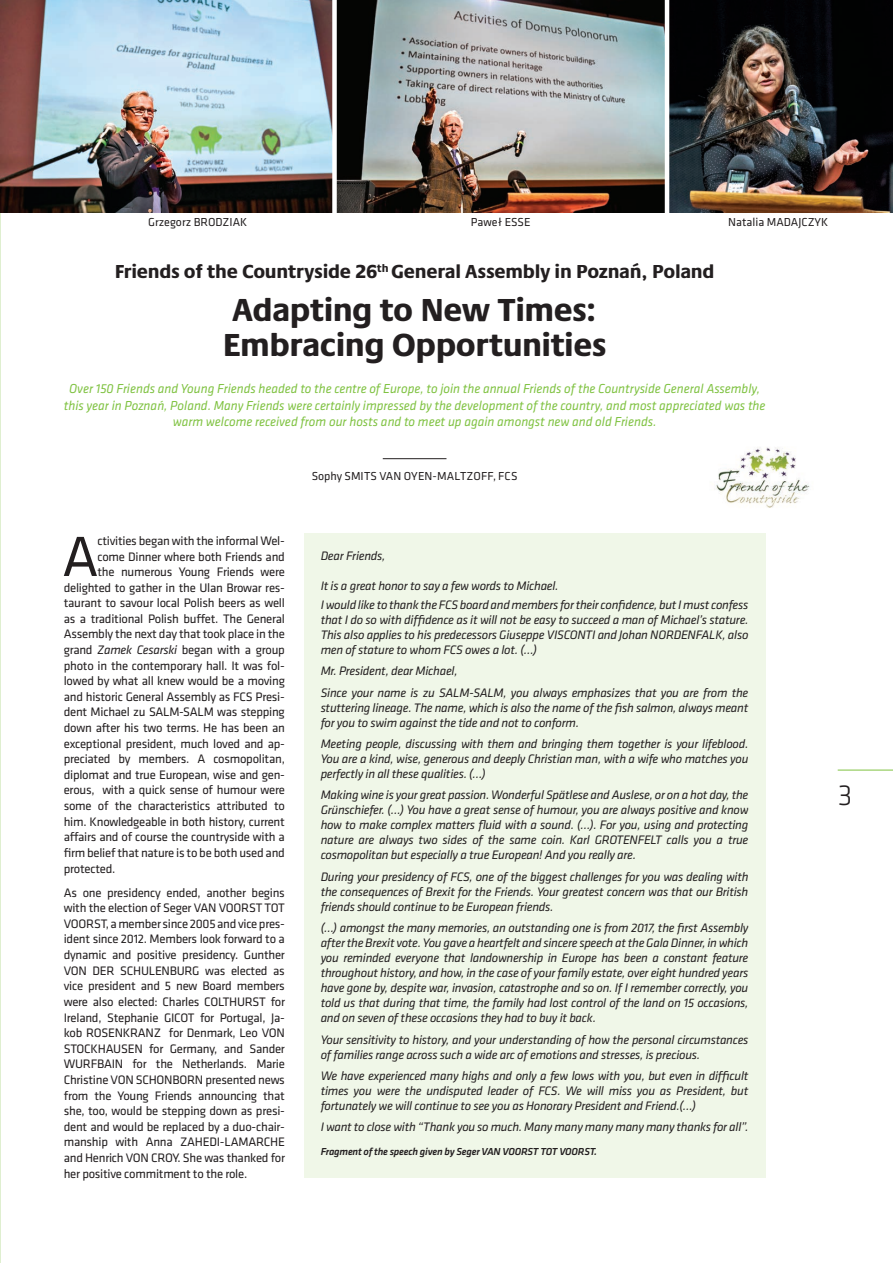
<style>
.page{position:relative;width:893px;height:1263px;background:#fff}
.page>*{position:absolute;margin:0;border:0;box-sizing:border-box;transform-origin:0 0}
.t1{font:58.65px "Klavika";color:#231f20}
.Default{font:800 33px/34.5px "Praxis Next";letter-spacing:-.015em;color:#231f20}
.t2{font:300 30px "Klavika";color:#231f20}
.Default-2{font:800 19.5px "Praxis Next";letter-spacing:-.015em;color:#231f20}
.GR_TITEL{font:italic 13.5px/16.5px "Klavika";letter-spacing:-.005em;color:#7fc241;text-align:center}
.t3{font:italic 12.75px/15px "Klavika";letter-spacing:-.02em;color:#231f20;text-align:justify}
.t4{font:12.75px/15.6px "Klavika";letter-spacing:-.02em;color:#231f20;text-align:justify}
.Heading_4{font:12px "Klavika";color:#231f20}
.t5{font:italic 500 10.5px "Klavika";letter-spacing:-.02em;color:#231f20}
.s1{font-style:italic}
</style>
<div class="page">
<hr style="left:838px;top:770px;width:55px;height:1px;background:#7fc241">
<hr style="left:383px;top:458px;width:63px;height:1px;background:#231f20">
<div style="left:304px;top:533px;width:461px;height:645px;background:#f0f7e8"></div>
<img style="left:0;top:0;width:332px;height:213px">
<img style="left:337px;top:0;width:328px;height:213px">
<img style="left:669px;top:0;width:224px;height:213px">
<img style="left:716px;top:447px;width:94px;height:61px">
<p class="Heading_4" style="left:148px;top:215px;width:101px">Grzegorz BRODZIAK</p>
<p class="Heading_4" style="left:471px;top:215px;width:61px">Paweł ESSE</p>
<p class="Heading_4" style="left:728px;top:215px;width:101px">Natalia MADAJCZYK</p>
<p class="Default-2" style="left:115px;top:256px;width:601px">Friends of the Countryside 26<sup>th</sup> General Assembly in Poznań, Poland</p>
<p class="Default" style="left:223px;top:291px;width:385px">Adapting to New Times:<br>Embracing Opportunities</p>
<p class="GR_TITEL" style="left:64px;top:381px;width:703px">Over 150 Friends and Young Friends headed to the centre of Europe, to join the annual Friends of the Countryside General Assembly, this year in Poznań, Poland. Many Friends were certainly impressed by the development of the country, and most appreciated was the warm welcome received from our hosts and to meet up again amongst new and old Friends.</p>
<p class="Heading_4" style="left:312px;top:470px;width:207px">Sophy SMITS VAN OYEN-MALTZOFF, FCS</p>
<p class="t1" style="left:62px;top:525px;width:38px">A</p>
<p class="t4" style="left:97px;top:534px;width:189px">ctivities began with the informal Wel-</p>
<p class="t4" style="left:97px;top:549px;width:189px">come Dinner where both Friends and</p>
<p class="t4" style="left:97px;top:564px;width:189px">the numerous Young Friends were</p>
<p class="t4" style="left:64px;top:580px;width:223px">delighted to gather in the Ulan Browar res-</p>
<p class="t4" style="left:64px;top:595px;width:223px">taurant to savour local Polish beers as well</p>
<p class="t4" style="left:64px;top:611px;width:223px">as a traditional Polish buffet. The General</p>
<p class="t4" style="left:64px;top:627px;width:223px">Assembly the next day that took place in the</p>
<p class="t4" style="left:64px;top:642px;width:223px">grand <span class="s1">Zamek Cesarski</span> began with a group</p>
<p class="t4" style="left:64px;top:658px;width:223px">photo in the contemporary hall. It was fol-</p>
<p class="t4" style="left:64px;top:673px;width:223px">lowed by what all knew would be a moving</p>
<p class="t4" style="left:64px;top:689px;width:223px">and historic General Assembly as FCS Presi-</p>
<p class="t4" style="left:64px;top:705px;width:223px">dent Michael zu SALM-SALM was stepping</p>
<p class="t4" style="left:64px;top:720px;width:223px">down after his two terms. He has been an</p>
<p class="t4" style="left:64px;top:736px;width:223px">exceptional president, much loved and ap-</p>
<p class="t4" style="left:64px;top:751px;width:223px">preciated by members. A cosmopolitan,</p>
<p class="t4" style="left:64px;top:767px;width:223px">diplomat and true European, wise and gen-</p>
<p class="t4" style="left:64px;top:783px;width:223px">erous, with a quick sense of humour were</p>
<p class="t4" style="left:64px;top:798px;width:223px">some of the characteristics attributed to</p>
<p class="t4" style="left:64px;top:814px;width:223px">him. Knowledgeable in both history, current</p>
<p class="t4" style="left:64px;top:829px;width:223px">affairs and of course the countryside with a</p>
<p class="t4" style="left:64px;top:845px;width:223px">firm belief that nature is to be both used and</p>
<p class="t4" style="left:64px;top:861px;width:53px">protected.</p>
<p class="t4" style="left:64px;top:885px;width:223px">As one presidency ended, another begins with the election of Seger VAN VOORST TOT VOORST, a member since 2005 and vice pres&shy;ident since 2012. Members look forward to a dynamic and positive presidency. Gunther VON DER SCHULENBURG was elected as vice president and 5 new Board members were also elected: Charles COLTHURST for Ireland, Stephanie GICOT for Portugal, Ja&shy;kob ROSENKRANZ for Denmark, Leo VON STOCKHAUSEN for Germany, and Sander WURFBAIN for the Netherlands. Marie Christine VON SCHONBORN presented news from the Young Friends announcing that she, too, would be stepping down as presi&shy;dent and would be replaced by a duo-chair&shy;manship with Anna ZAHEDI-LAMARCHE and Henrich VON CROY. She was thanked for her positive commitment to the role.</p>
<p class="t3" style="left:321px;top:548px;width:66px">Dear Friends,</p>
<p class="t3" style="left:321px;top:578px;width:239px">It is a great honor to say a few words to Michael.</p>
<p class="t3" style="left:321px;top:597px;width:429px">I would like to thank the FCS board and members for their confidence, but I must confess that I do so with diffidence as it will not be easy to succeed a man of Michael’s stature.<br>This also applies to his predecessors Giuseppe VISCONTI and Johan NORDENFALK, also men of stature to whom FCS owes a lot. (…)</p>
<p class="t3" style="left:321px;top:664px;width:138px">Mr. President, dear Michael,</p>
<p class="t3" style="left:321px;top:685px;width:429px">Since your name is zu SALM-SALM, you always emphasizes that you are from the stuttering lineage. The name, which is also the name of the fish salmon, always meant for you to swim against the tide and not to conform.</p>
<p class="t3" style="left:321px;top:736px;width:429px">Meeting people, discussing with them and bringing them together is your lifeblood.<br>You are a kind, wise, generous and deeply Christian man, with a wife who matches you perfectly in all these qualities. (…)</p>
<p class="t3" style="left:321px;top:788px;width:429px">Making wine is your great passion. Wonderful Spätlese and Auslese, or on a hot day, the Grünschiefer. (…) You have a great sense of humour, you are always positive and know how to make complex matters fluid with a sound. (…). For you, using and protecting nature are always two sides of the same coin. Karl GROTENFELT calls you a true cosmopolitan but especially a true European! And you really are.</p>
<p class="t3" style="left:321px;top:869px;width:429px">During your presidency of FCS, one of the biggest challenges for you was dealing with the consequences of Brexit for the Friends. Your greatest concern was that our British friends should continue to be European friends.</p>
<p class="t3" style="left:321px;top:921px;width:429px">(…) amongst the many memories, an outstanding one is from 2017, the first Assembly after the Brexit vote. You gave a heartfelt and sincere speech at the Gala Dinner, in which you reminded everyone that landownership in Europe has been a constant feature throughout history, and how, in the case of your family estate, over eight hundred years have gone by, despite war, invasion, catastrophe and so on. If I remember correctly, you told us that during that time, the family had lost control of the land on 15 occasions, and on seven of these occasions they had to buy it back.</p>
<p class="t3" style="left:321px;top:1032px;width:429px">Your sensitivity to history, and your understanding of how the personal circumstances of families range across such a wide arc of emotions and stresses, is precious.</p>
<p class="t3" style="left:321px;top:1068px;width:429px">We have experienced many highs and only a few lows with you, but even in difficult times you were the undisputed leader of FCS. We will miss you as President, but fortunately we will continue to see you as Honorary President and Friend.(…)</p>
<p class="t3" style="left:321px;top:1120px;width:429px">I want to close with “Thank you so much. Many many many many many thanks for all”.</p>
<p class="t5" style="left:321px;top:1145px;width:278px">Fragment of the speech given by Seger VAN VOORST TOT VOORST.</p>
<p class="t2" style="left:838px;top:779px;width:16px">3</p>
</div>
